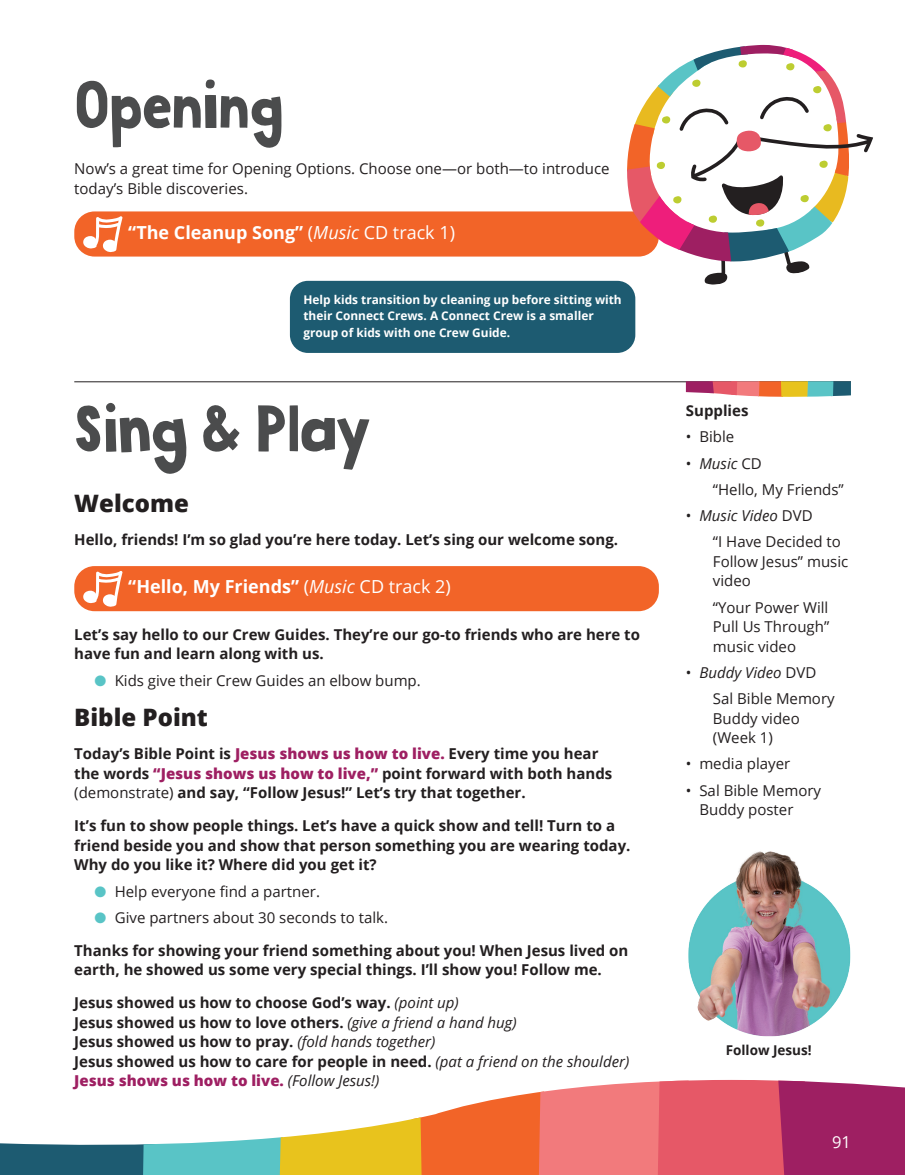
<style>
.page{position:relative;width:905px;height:1175px;background:#fff}
.page>*{position:absolute;margin:0;border:0;box-sizing:border-box;transform-origin:0 0}
.t1{font:700 63px "Aniara";color:#4b4c4d}
.t2{font:800 24px "Open Sans";color:#231f20}
.t3{font:700 18px "Open Sans";color:#fff}
.t4{font:16.5px "Open Sans";color:#fff}
.t5{font:700 15px/19.5px "Open Sans";color:#231f20}
.t6{font:15px/19.5px "Open Sans";color:#231f20}
.t7{font:700 13.5px "Open Sans";color:#231f20}
.t8{font:700 12px/16.5px "Open Sans";color:#fff}
.s1{font-weight:400}
.s2{font-weight:400;font-style:italic}
.s3{color:#59c4c6}
.s4{font-weight:800;color:#9e1f62}
.s5{font-style:italic}
</style>
<div class="page">
<div style="left:74px;top:566px;width:585px;height:45px;background:#f26428;border-radius:20px"></div>
<svg style="left:83px;top:571px;width:40px;height:36px"></svg>
<img style="left:688px;top:851px;width:163px;height:186px">
<svg style="left:0;top:1079px;width:904px;height:95px"></svg>
<hr style="left:74px;top:381px;width:776px;height:1px;background:#231f20">
<div style="left:74px;top:211px;width:585px;height:45px;background:#f26428;border-radius:20px"></div>
<svg style="left:83px;top:216px;width:40px;height:36px"></svg>
<div style="left:290px;top:281px;width:345px;height:72px;background:#1d5b71;border-radius:18px"></div>
<svg style="left:625px;top:45px;width:248px;height:240px"></svg>
<svg style="left:686px;top:381px;width:164px;height:16px;background:#b98873"></svg>
<h1 class="t1" style="left:74px;top:65px;width:211px">Opening</h1>
<p class="t6" style="left:74px;top:158px;width:537px">Now’s a great time for Opening Options. Choose one—or both—to introduce today’s Bible discoveries.</p>
<p class="t3" style="left:128px;top:219px;width:328px">“The Cleanup Song” <span class="s1">(</span><span class="s2">Music</span> <span class="s1">CD track 1)</span></p>
<p class="t8" style="left:303px;top:290px;width:320px">Help kids transition by cleaning up before sitting with their Connect Crews. A Connect Crew is a smaller group of kids with one Crew Guide.</p>
<h1 class="t1" style="left:74px;top:388px;width:298px">Sing &amp; Play</h1>
<h2 class="t2" style="left:74px;top:485px;width:116px">Welcome</h2>
<p class="t5" style="left:74px;top:530px;width:545px">Hello, friends! I’m so glad you’re here today. Let’s sing our welcome song.</p>
<p class="t3" style="left:128px;top:574px;width:324px">“Hello, My Friends” <span class="s1">(</span><span class="s2">Music</span> <span class="s1">CD track 2)</span></p>
<p class="t5" style="left:74px;top:624px;width:567px">Let’s say hello to our Crew Guides. They’re our go-to friends who are here to have fun and learn along with us.</p>
<p class="t6" style="left:94px;top:670px;width:328px"><span class="s3">●</span> Kids give their Crew Guides an elbow bump.</p>
<h2 class="t2" style="left:74px;top:699px;width:135px">Bible Point</h2>
<p class="t5" style="left:74px;top:743px;width:539px">Today’s Bible Point is <span class="s4">Jesus shows us how to live.</span> Every time you hear the words <span class="s4">“Jesus shows us how to live,”</span> point forward with both hands <span class="s1">(demonstrate)</span> and say, “Follow Jesus!” Let’s try that together.</p>
<p class="t5" style="left:74px;top:815px;width:557px">It’s fun to show people things. Let’s have a quick show and tell! Turn to a friend beside you and show that person something you are wearing today.<br>Why do you like it? Where did you get it?</p>
<p class="t6" style="left:94px;top:881px;width:227px"><span class="s3">●</span> Help everyone find a partner.</p>
<p class="t6" style="left:94px;top:907px;width:295px"><span class="s3">●</span> Give partners about 30 seconds to talk.</p>
<p class="t5" style="left:74px;top:940px;width:555px">Thanks for showing your friend something about you! When Jesus lived on earth, he showed us some very special things. I’ll show you! Follow me.</p>
<p class="t5" style="left:74px;top:992px;width:556px">Jesus showed us how to choose God’s way. <span class="s2">(point up)<br></span>Jesus showed us how to love others. <span class="s2">(give a friend a hand hug)<br></span>Jesus showed us how to pray. <span class="s2">(fold hands together)<br></span>Jesus showed us how to care for people in need. <span class="s2">(pat a friend on the shoulder)<br></span><span class="s4">Jesus shows us how to live.</span> <span class="s2">(Follow Jesus!)</span></p>
<p class="t5" style="left:686px;top:400px;width:64px">Supplies</p>
<p class="t6" style="left:686px;top:427px;width:50px">• Bible</p>
<p class="t6" style="left:713px;top:449px;width:132px;line-height:26.2px;text-indent:-27px">• <span class="s5">Music</span> CD<br>“Hello, My Friends”</p>
<p class="t6" style="left:713px;top:502px;width:129px;line-height:26.2px;text-indent:-27px">• <span class="s5">Music Video</span> DVD<br>“I Have Decided to</p>
<p class="t6" style="left:713px;top:551px;width:137px">Follow Jesus” music video</p>
<p class="t6" style="left:713px;top:597px;width:118px;text-align:justify">“Your Power Will Pull Us Through” music video</p>
<p class="t6" style="left:713px;top:659px;width:123px;line-height:26.2px;text-indent:-27px">• <span class="s5">Buddy Video</span> DVD<br>Sal Bible Memory</p>
<p class="t6" style="left:713px;top:708px;width:88px">Buddy video (Week 1)</p>
<p class="t6" style="left:686px;top:754px;width:106px">• media player</p>
<p class="t6" style="left:699px;top:780px;width:123px;text-indent:-14px">• Sal Bible Memory<br>Buddy poster</p>
<p class="t7" style="left:725px;top:1041px;width:88px">Follow Jesus!</p>
<p class="t4" style="left:832px;top:1130px;width:20px">91</p>
</div>
